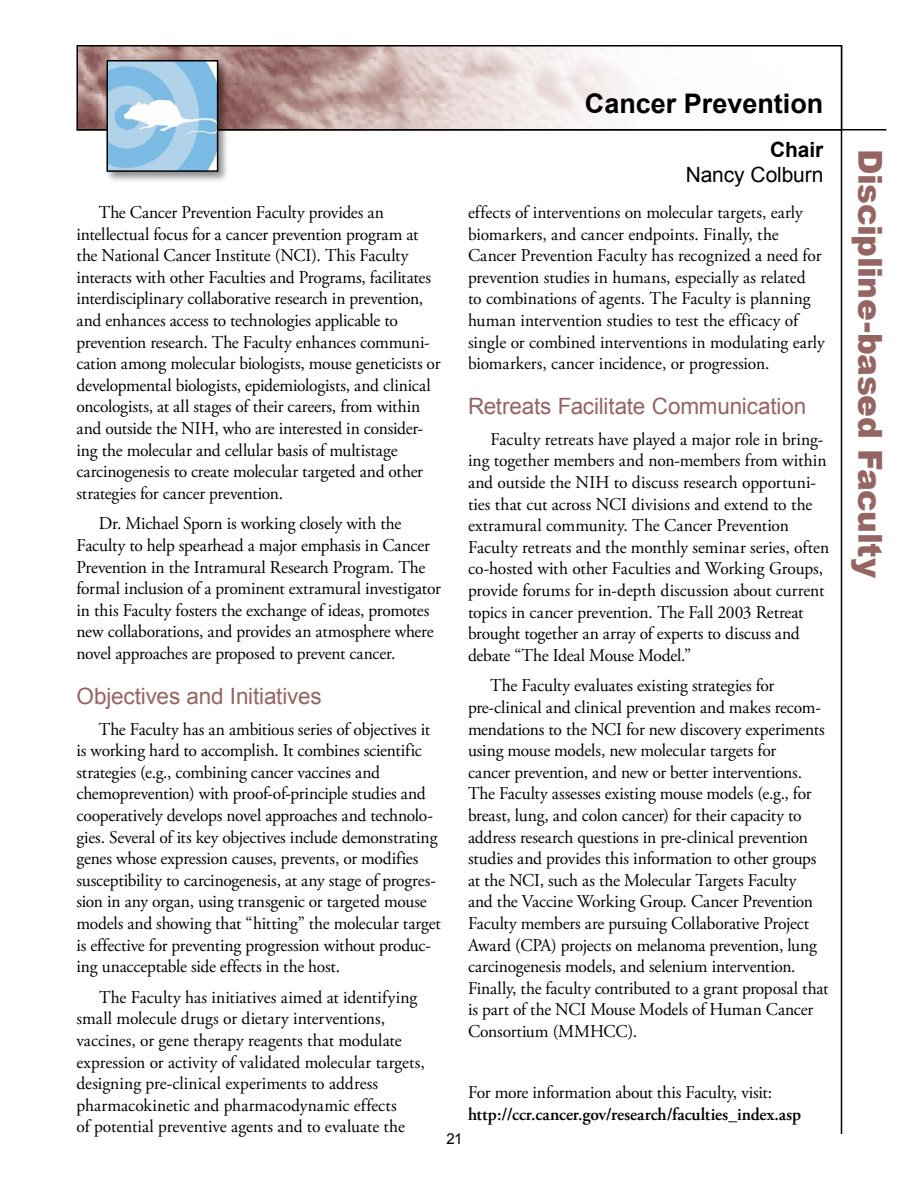
<style>
.page{position:relative;width:918px;height:1188px;background:#fff}
.page>*{position:absolute;margin:0;border:0;box-sizing:border-box;transform-origin:0 0}
.t1{font:900 33px "Arial";letter-spacing:-.015em;color:#946563}
._1_00_-_Faculty_Group_name{font:700 27px "Arial";color:#000}
._3_01_subhead_-_red{font:22.5px "Arial";letter-spacing:-.01em;color:#946563}
._1_01_-_Chair_title{font:21px/25.2px "Arial";letter-spacing:-.01em;color:#000;text-align:right}
._2_01_-_body_text{font:18px/21.6px "Adobe Garamond Pro";letter-spacing:-.01em;color:#000}
._2_01_-_body_text-2{font:600 18px/21.6px "Adobe Garamond Pro";letter-spacing:-.005em;color:#000}
.t2{font:15px "Arial";color:#000}
.s1{font-weight:700}
.s2{font-weight:400}
</style>
<div class="page">
<hr style="left:841px;top:45px;width:1px;height:1089px;background:#000">
<hr style="left:76px;top:129px;width:810px;height:1px;background:#000">
<img style="left:79px;top:48px;width:553px;height:80px">
<div style="left:76px;top:45px;width:766px;height:86px;border:2px solid #000"></div>
<div style="left:103px;top:57px;width:128px;height:127px;background:#000;opacity:.45"></div>
<img style="left:109px;top:63px;width:106px;height:106px">
<div style="left:106px;top:60px;width:112px;height:112px;border:2px solid #000"></div>
<p class="_1_00_-_Faculty_Group_name" style="left:585px;top:84px;width:240px">Cancer Prevention</p>
<p class="_1_01_-_Chair_title" style="left:686px;top:137px;width:139px"><span class="s1">Chair<br></span>Nancy Colburn</p>
<p class="_2_01_-_body_text" style="left:76px;top:202px;width:365px;text-indent:22px">The Cancer Prevention Faculty provides an intellectual focus for a cancer prevention program at the National Cancer Institute (NCI). This Faculty interacts with other Faculties and Programs, facilitates interdisciplinary collaborative research in prevention, and enhances access to technologies applicable to prevention research. The Faculty enhances communi&shy;cation among molecular biologists, mouse geneticists or developmental biologists, epidemiologists, and clinical oncologists, at all stages of their careers, from within and outside the NIH, who are interested in consider&shy;ing the molecular and cellular basis of multistage carcinogenesis to create molecular targeted and other strategies for cancer prevention.</p>
<p class="_2_01_-_body_text" style="left:76px;top:513px;width:366px;text-indent:22px">Dr. Michael Sporn is working closely with the Faculty to help spearhead a major emphasis in Cancer Prevention in the Intramural Research Program. The formal inclusion of a prominent extramural investigator in this Faculty fosters the exchange of ideas, promotes new collaborations, and provides an atmosphere where novel approaches are proposed to prevent cancer.</p>
<p class="_3_01_subhead_-_red" style="left:76px;top:681px;width:247px">Objectives and Initiatives</p>
<p class="_2_01_-_body_text" style="left:76px;top:719px;width:366px;text-indent:22px">The Faculty has an ambitious series of objectives it is working hard to accomplish. It combines scientific strategies (e.g., combining cancer vaccines and chemoprevention) with proof-of-principle studies and cooperatively develops novel approaches and technolo&shy;gies. Several of its key objectives include demonstrating genes whose expression causes, prevents, or modifies susceptibility to carcinogenesis, at any stage of progres&shy;sion in any organ, using transgenic or targeted mouse models and showing that “hitting” the molecular target is effective for preventing progression without produc&shy;ing unacceptable side effects in the host.</p>
<p class="_2_01_-_body_text" style="left:76px;top:987px;width:350px;text-indent:22px">The Faculty has initiatives aimed at identifying small molecule drugs or dietary interventions, vaccines, or gene therapy reagents that modulate expression or activity of validated molecular targets, designing pre-clinical experiments to address pharmacokinetic and pharmacodynamic effects<br>of potential preventive agents and to evaluate the</p>
<p class="_2_01_-_body_text" style="left:468px;top:202px;width:358px">effects of interventions on molecular targets, early biomarkers, and cancer endpoints. Finally, the Cancer Prevention Faculty has recognized a need for prevention studies in humans, especially as related<br>to combinations of agents. The Faculty is planning human intervention studies to test the efficacy of single or combined interventions in modulating early biomarkers, cancer incidence, or progression.</p>
<p class="_3_01_subhead_-_red" style="left:468px;top:391px;width:340px">Retreats Facilitate Communication</p>
<p class="_2_01_-_body_text" style="left:468px;top:429px;width:363px;text-indent:22px">Faculty retreats have played a major role in bring&shy;ing together members and non-members from within and outside the NIH to discuss research opportuni&shy;ties that cut across NCI divisions and extend to the extramural community. The Cancer Prevention Faculty retreats and the monthly seminar series, often co-hosted with other Faculties and Working Groups, provide forums for in-depth discussion about current topics in cancer prevention. The Fall 2003 Retreat brought together an array of experts to discuss and debate “The Ideal Mouse Model.”</p>
<p class="_2_01_-_body_text" style="left:468px;top:675px;width:362px;text-indent:22px">The Faculty evaluates existing strategies for pre-clinical and clinical prevention and makes recom&shy;mendations to the NCI for new discovery experiments using mouse models, new molecular targets for<br>cancer prevention, and new or better interventions.<br>The Faculty assesses existing mouse models (e.g., for breast, lung, and colon cancer) for their capacity to address research questions in pre-clinical prevention studies and provides this information to other groups at the NCI, such as the Molecular Targets Faculty<br>and the Vaccine Working Group. Cancer Prevention Faculty members are pursuing Collaborative Project Award (CPA) projects on melanoma prevention, lung carcinogenesis models, and selenium intervention.<br>Finally, the faculty contributed to a grant proposal that is part of the NCI Mouse Models of Human Cancer Consortium (MMHCC).</p>
<p class="_2_01_-_body_text-2" style="left:468px;top:1082px;width:335px"><span class="s2">For more information about this Faculty, visit: </span>http://ccr.cancer.gov/research/faculties_index.asp</p>
<p class="t2" style="left:446px;top:1129px;width:18px">21</p>
<p class="t1" style="left:894px;top:148px;width:431px;rotate:90deg">Discipline-based Faculty</p>
</div>
